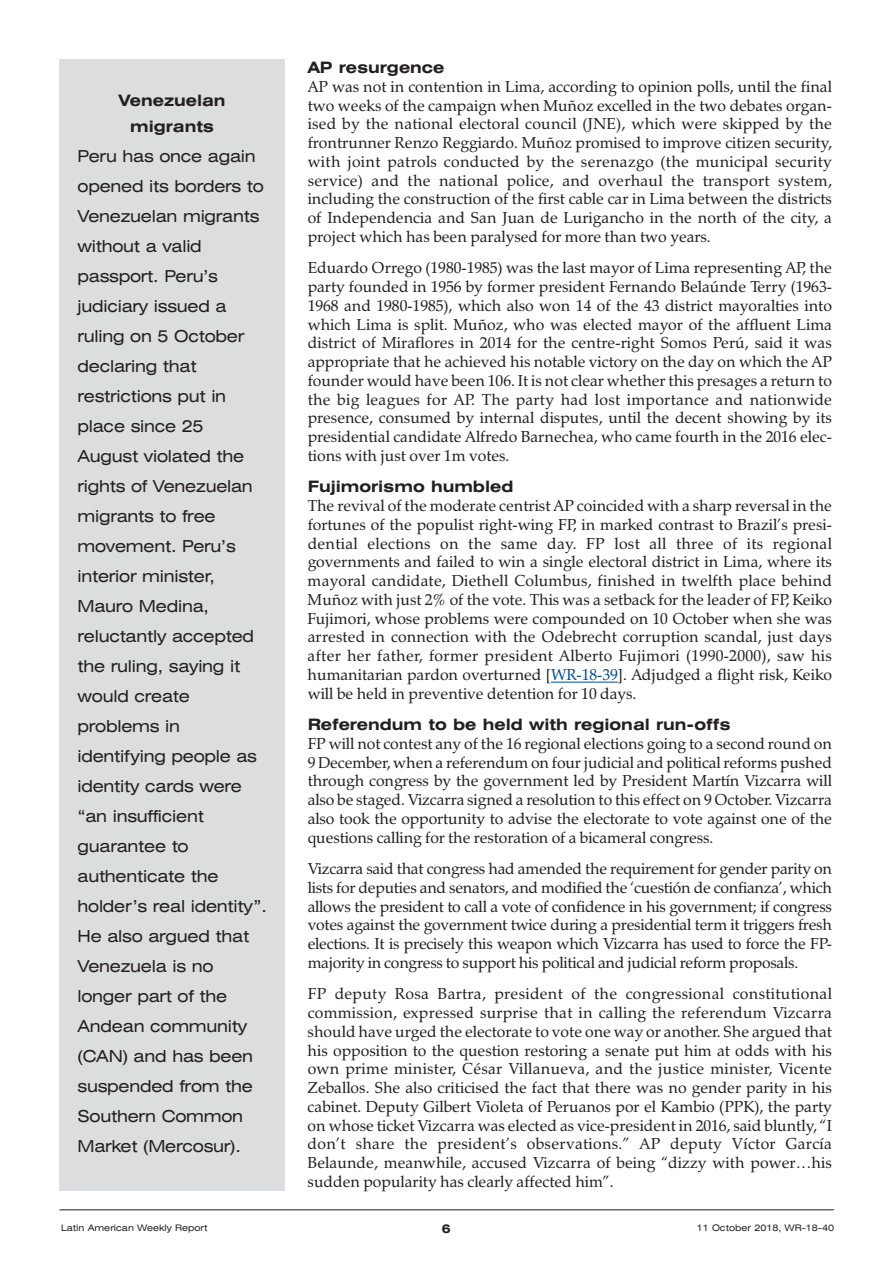
<style>
.page{position:relative;width:893px;height:1263px;background:#fff}
.page>*{position:absolute;margin:0;border:0;box-sizing:border-box;transform-origin:0 0}
.t1{font:expanded 16.5px/30px "Swiss 721 BT";letter-spacing:-.015em;color:#231f20}
.t2{font:15.75px/18.8px "Zapf Calligraphic 801 BT";color:#231f20;text-align:justify}
.t3{font:700 expanded 15.75px/25.5px "Swiss 721 BT";color:#231f20;text-align:center}
.t4{font:700 expanded 12px "Swiss 721 BT";color:#231f20}
.t5{font:expanded 9px "Swiss 721 BT";color:#231f20}
.s1{color:#014d95}
</style>
<div class="page">
<hr style="left:551px;top:682px;width:67px;height:1px;background:#014d95">
<div style="left:60px;top:60px;width:225px;height:1131px;background:#dcdddf"></div>
<hr style="left:60px;top:1209px;width:774px;height:1px;background:#231f20">
<p class="t3" style="left:119px;top:88px;width:108px">Venezuelan migrants</p>
<p class="t1" style="left:78px;top:141px;width:191px">Peru has once again opened its borders to<br>Venezuelan migrants without a valid passport. Peru’s judiciary issued a ruling on 5 October declaring that restrictions put in place since 25<br>August violated the rights of Venezuelan migrants to free movement. Peru’s interior minister,<br>Mauro Medina, reluctantly accepted the ruling, saying it would create problems in identifying people as identity cards were “an insufficient guarantee to authenticate the holder’s real identity”.<br>He also argued that<br>Venezuela is no longer part of the<br>Andean community (CAN) and has been suspended from the<br>Southern Common<br>Market (Mercosur).</p>
<p class="t5" style="left:61px;top:1223px;width:148px">Latin American Weekly Report</p>
<p class="t3" style="left:308px;top:55px;width:138px">AP resurgence</p>
<p class="t2" style="left:308px;top:77px;width:526px">AP was not in contention in Lima, according to opinion polls, until the final two weeks of the campaign when Muñoz excelled in the two debates organ&shy;ised by the national electoral council (JNE), which were skipped by the frontrunner Renzo Reggiardo. Muñoz promised to improve citizen security, with joint patrols conducted by the serenazgo (the municipal security service) and the national police, and overhaul the transport system, including the construction of the first cable car in Lima between the districts of Independencia and San Juan de Lurigancho in the north of the city, a project which has been paralysed for more than two years.</p>
<p class="t2" style="left:308px;top:258px;width:526px">Eduardo Orrego (1980-1985) was the last mayor of Lima representing AP, the party founded in 1956 by former president Fernando Belaúnde Terry (1963- 1968 and 1980-1985), which also won 14 of the 43 district mayoralties into which Lima is split. Muñoz, who was elected mayor of the affluent Lima district of Miraflores in 2014 for the centre-right Somos Perú, said it was appropriate that he achieved his notable victory on the day on which the AP founder would have been 106. It is not clear whether this presages a return to the big leagues for AP. The party had lost importance and nationwide presence, consumed by internal disputes, until the decent showing by its presidential candidate Alfredo Barnechea, who came fourth in the 2016 elec&shy;tions with just over 1m votes.</p>
<p class="t3" style="left:308px;top:474px;width:207px">Fujimorismo humbled</p>
<p class="t2" style="left:308px;top:496px;width:526px">The revival of the moderate centrist AP coincided with a sharp reversal in the fortunes of the populist right-wing FP, in marked contrast to Brazil’s presi&shy;dential elections on the same day. FP lost all three of its regional governments and failed to win a single electoral district in Lima, where its mayoral candidate, Diethell Columbus, finished in twelfth place behind Muñoz with just 2% of the vote. This was a setback for the leader of FP, Keiko Fujimori, whose problems were compounded on 10 October when she was arrested in connection with the Odebrecht corruption scandal, just days after her father, former president Alberto Fujimori (1990-2000), saw his humanitarian pardon overturned [<span class="s1">WR-18-39</span>]. Adjudged a flight risk, Keiko will be held in preventive detention for 10 days.</p>
<p class="t3" style="left:308px;top:712px;width:424px">Referendum to be held with regional run-offs</p>
<p class="t2" style="left:308px;top:734px;width:526px">FP will not contest any of the 16 regional elections going to a second round on 9 December, when a referendum on four judicial and political reforms pushed through congress by the government led by President Martín Vizcarra will also be staged. Vizcarra signed a resolution to this effect on 9 October. Vizcarra also took the opportunity to advise the electorate to vote against one of the questions calling for the restoration of a bicameral congress.</p>
<p class="t2" style="left:308px;top:859px;width:526px">Vizcarra said that congress had amended the requirement for gender parity on lists for deputies and senators, and modified the ‘cuestión de confianza’, which allows the president to call a vote of confidence in his government; if congress votes against the government twice during a presidential term it triggers fresh elections. It is precisely this weapon which Vizcarra has used to force the FP&shy;majority in congress to support his political and judicial reform proposals.</p>
<p class="t2" style="left:308px;top:984px;width:526px">FP deputy Rosa Bartra, president of the congressional constitutional commission, expressed surprise that in calling the referendum Vizcarra should have urged the electorate to vote one way or another. She argued that his opposition to the question restoring a senate put him at odds with his own prime minister, César Villanueva, and the justice minister, Vicente Zeballos. She also criticised the fact that there was no gender parity in his cabinet. Deputy Gilbert Violeta of Peruanos por el Kambio (PPK), the party on whose ticket Vizcarra was elected as vice-president in 2016, said bluntly, “I don’t share the president’s observations.” AP deputy Víctor García Belaunde, meanwhile, accused Vizcarra of being “dizzy with power…his sudden popularity has clearly affected him”.</p>
<p class="t4" style="left:442px;top:1221px;width:10px">6</p>
<p class="t5" style="left:697px;top:1223px;width:139px">11 October 2018, WR-18-40</p>
</div>
